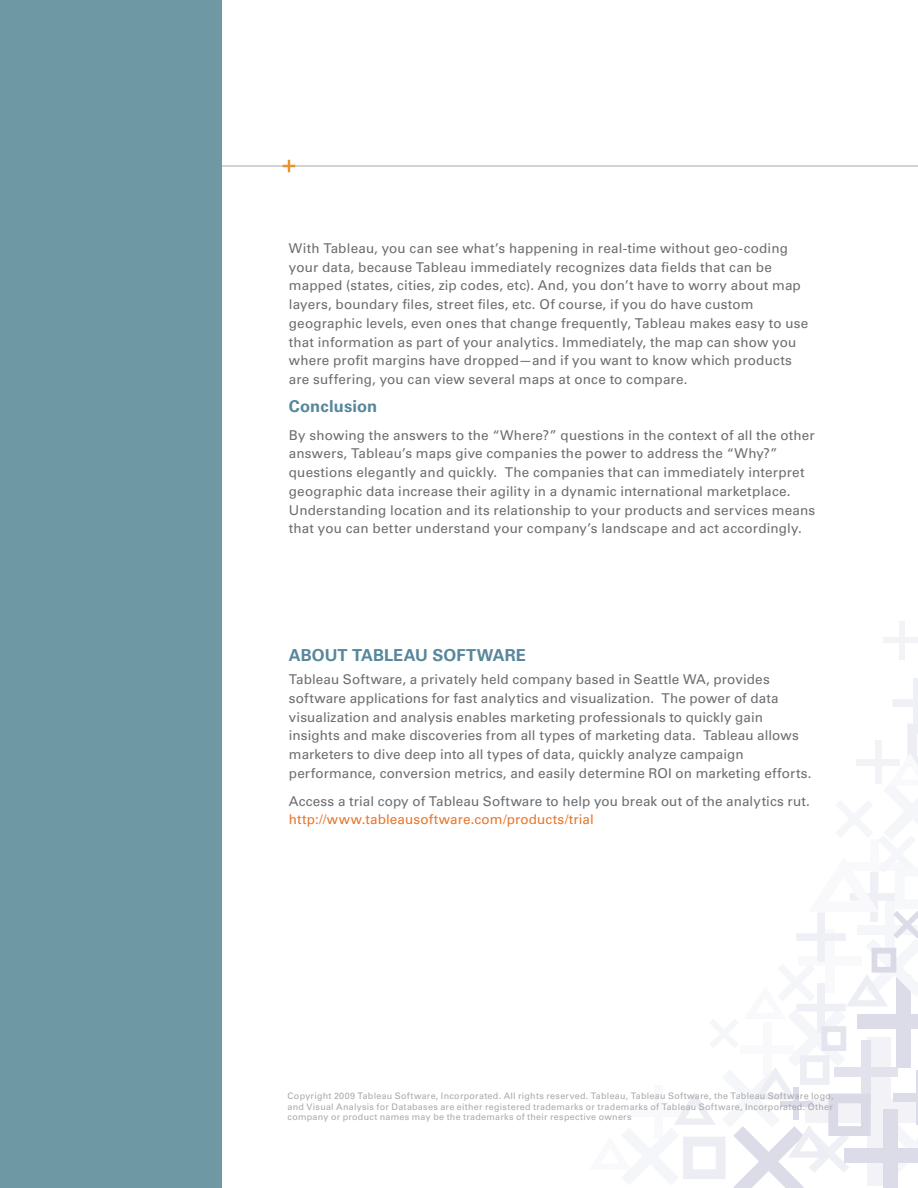
<style>
.page{position:relative;width:918px;height:1188px;background:#fff}
.page>*{position:absolute;margin:0;border:0;box-sizing:border-box;transform-origin:0 0}
.Headline{font:700 16.5px "Univers LT Std";color:#57879b}
.Body_copy{font:700 16.5px "Univers LT Std";letter-spacing:.01em;color:#57879b}
.Body_copy-2{font:13.5px/18.8px "Univers LT Std";letter-spacing:.01em;color:#6c6d70}
.Legalese{font:9px/10.5px "Univers LT Std";letter-spacing:.03em;color:#a8a9ad;text-align:justify}
.s1{color:#e8762c}
</style>
<div class="page">
<div style="left:899px;top:621px;width:6px;height:38px;background:#f3f3f7"></div>
<div style="left:883px;top:637px;width:35px;height:6px;background:#f3f3f7"></div>
<div style="left:913px;top:678px;width:5px;height:50px;background:#eff0f5"></div>
<div style="left:893px;top:699px;width:25px;height:8px;background:#eff0f5"></div>
<svg style="left:674px;top:724px;width:244px;height:464px"></svg>
<div style="left:884px;top:1109px;width:14px;height:79px;background:#dcdce8"></div>
<div style="left:845px;top:1148px;width:73px;height:14px;background:#dcdce8"></div>
<hr style="left:190px;top:166px;width:728px;height:1px;background:#a8a9ad">
<div style="left:0;top:0;width:221px;height:1188px;background:#6f98a5"></div>
<svg style="left:283px;top:160px;width:12px;height:12px"></svg>
<p class="Body_copy-2" style="left:289px;top:239px;width:521px">With Tableau, you can see what’s happening in real-time without geo-coding your data, because Tableau immediately recognizes data fields that can be mapped (states, cities, zip codes, etc). And, you don’t have to worry about map layers, boundary files, street files, etc. Of course, if you do have custom geographic levels, even ones that change frequently, Tableau makes easy to use that information as part of your analytics. Immediately, the map can show you where profit margins have dropped—and if you want to know which products are suffering, you can view several maps at once to compare.</p>
<p class="Body_copy" style="left:289px;top:396px;width:90px">Conclusion</p>
<p class="Body_copy-2" style="left:289px;top:425px;width:528px">By showing the answers to the “Where?” questions in the context of all the other answers, Tableau’s maps give companies the power to address the “Why?” questions elegantly and quickly. The companies that can immediately interpret geographic data increase their agility in a dynamic international marketplace.<br>Understanding location and its relationship to your products and services means that you can better understand your company’s landscape and act accordingly.</p>
<p class="Headline" style="left:289px;top:646px;width:239px">ABOUT TABLEAU SOFTWARE</p>
<p class="Body_copy-2" style="left:289px;top:670px;width:524px">Tableau Software, a privately held company based in Seattle WA, provides software applications for fast analytics and visualization. The power of data visualization and analysis enables marketing professionals to quickly gain insights and make discoveries from all types of marketing data. Tableau allows marketers to dive deep into all types of data, quickly analyze campaign performance, conversion metrics, and easily determine ROI on marketing efforts.</p>
<p class="Body_copy-2" style="left:289px;top:792px;width:523px">Access a trial copy of Tableau Software to help you break out of the analytics rut. <span class="s1">http://www.tableausoftware.com/products/trial</span></p>
<p class="Legalese" style="left:288px;top:1091px;width:547px">Copyright 2009 Tableau Software, Incorporated. All rights reserved. Tableau, Tableau Software, the Tableau Software logo, and Visual Analysis for Databases are either registered trademarks or trademarks of Tableau Software, Incorporated. Other company or product names may be the trademarks of their respective owners</p>
</div>
